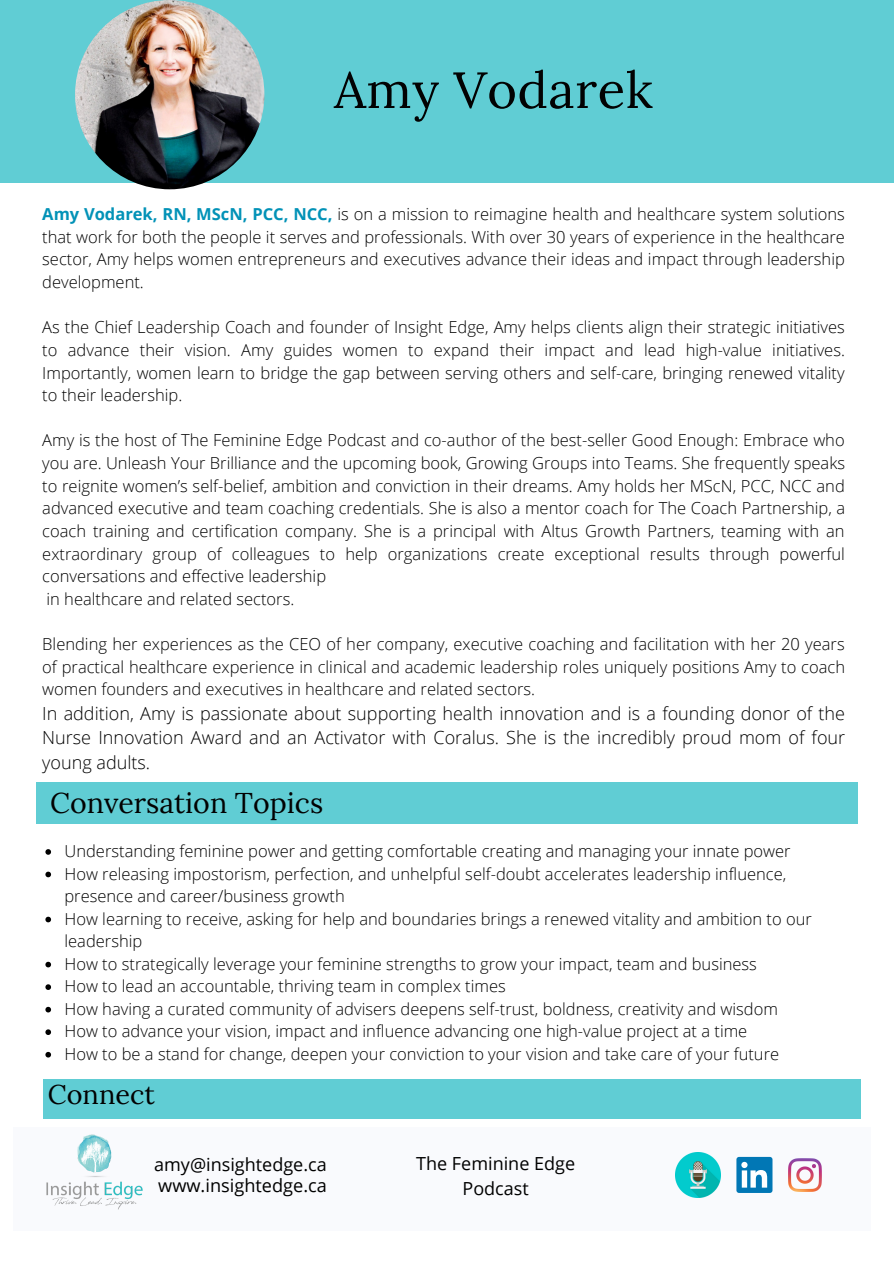
<style>
.page{position:relative;width:894px;height:1264px;background:#fff}
.page>*{position:absolute;margin:0;border:0;box-sizing:border-box;transform-origin:0 0}
.t1{font:50.85px "Lora";letter-spacing:.01em;color:#020202}
.t2{font:28.5px "Lora";color:#020202}
.t3{font:27px "Lora";color:#020202}
.t4{font:18.15px "Open Sans";color:#000}
.t5{font:300 18px/24.9px "Open Sans";color:#000;text-align:justify}
.t6{font:18px/24.8px "Open Sans";color:#000;text-align:center}
.t7{font:300 16.5px/22.6px "Open Sans";color:#000;text-align:justify}
.s1{font-weight:700;color:#0292b7}
</style>
<div class="page">
<div style="left:0;top:0;width:893px;height:182px;background:#60cdd4"></div>
<div style="left:14px;top:1127px;width:856px;height:104px;background:#f9fafd"></div>
<img style="left:75px;top:0;width:189px;height:189px;border-radius:50%">
<div style="left:37px;top:782px;width:820px;height:42px;background:#60cdd4"></div>
<div style="left:43px;top:1078px;width:817px;height:40px;background:#60cdd4"></div>
<img style="left:46px;top:1134px;width:97px;height:76px">
<div style="left:736px;top:1156px;width:36px;height:36px;background:#0177b5;border-radius:3px"></div>
<svg style="left:741px;top:1161px;width:26px;height:26px"></svg>
<svg style="left:788px;top:1158px;width:33px;height:33px"></svg>
<img style="left:675px;top:1152px;width:45px;height:45px">
<svg style="left:45px;top:849px;width:6px;height:5px"></svg>
<svg style="left:45px;top:871px;width:6px;height:6px"></svg>
<svg style="left:45px;top:916px;width:6px;height:6px"></svg>
<svg style="left:45px;top:961px;width:6px;height:6px"></svg>
<svg style="left:45px;top:984px;width:6px;height:5px"></svg>
<svg style="left:45px;top:1006px;width:6px;height:6px"></svg>
<svg style="left:45px;top:1029px;width:6px;height:6px"></svg>
<svg style="left:45px;top:1051px;width:6px;height:6px"></svg>
<h1 class="t1" style="left:334px;top:57px;width:320px">Amy Vodarek</h1>
<p class="t7" style="left:42px;top:202px;width:804px"><span class="s1">Amy Vodarek, RN, MScN, PCC, NCC,</span> is on a mission to reimagine health and healthcare system solutions that work for both the people it serves and professionals. With over 30 years of experience in the healthcare sector, Amy helps women entrepreneurs and executives advance their ideas and impact through leadership development.</p>
<p class="t7" style="left:42px;top:315px;width:804px">As the Chief Leadership Coach and founder of Insight Edge, Amy helps clients align their strategic initiatives to advance their vision. Amy guides women to expand their impact and lead high-value initiatives.<br>Importantly, women learn to bridge the gap between serving others and self-care, bringing renewed vitality to their leadership.</p>
<p class="t7" style="left:42px;top:429px;width:804px;text-align:left">Amy is the host of The Feminine Edge Podcast and co-author of the best-seller Good Enough: Embrace who you are. Unleash Your Brilliance and the upcoming book, Growing Groups into Teams. She frequently speaks to reignite women’s self-belief, ambition and conviction in their dreams. Amy holds her MScN, PCC, NCC and advanced executive and team coaching credentials. She is also a mentor coach for The Coach Partnership, a coach training and certification company. She is a principal with Altus Growth Partners, teaming with an extraordinary group of colleagues to help organizations create exceptional results through powerful conversations and effective leadership<br>in healthcare and related sectors.</p>
<p class="t7" style="left:42px;top:632px;width:804px">Blending her experiences as the CEO of her company, executive coaching and facilitation with her 20 years of practical healthcare experience in clinical and academic leadership roles uniquely positions Amy to coach women founders and executives in healthcare and related sectors.</p>
<p class="t5" style="left:42px;top:700px;width:804px">In addition, Amy is passionate about supporting health innovation and is a founding donor of the Nurse Innovation Award and an Activator with Coralus. She is the incredibly proud mom of four young adults.</p>
<h2 class="t2" style="left:50px;top:784px;width:274px">Conversation Topics</h2>
<p class="t7" style="left:64px;top:839px;width:748px;text-align:left">Understanding feminine power and getting comfortable creating and managing your innate power How releasing impostorism, perfection, and unhelpful self-doubt accelerates leadership influence, presence and career/business growth<br>How learning to receive, asking for help and boundaries brings a renewed vitality and ambition to our leadership<br>How to strategically leverage your feminine strengths to grow your impact, team and business<br>How to lead an accountable, thriving team in complex times<br>How having a curated community of advisers deepens self-trust, boldness, creativity and wisdom How to advance your vision, impact and influence advancing one high-value project at a time<br>How to be a stand for change, deepen your conviction to your vision and take care of your future</p>
<h3 class="t3" style="left:48px;top:1077px;width:108px">Connect</h3>
<p class="t6" style="left:154px;top:1151px;width:174px">amy@insightedge.ca</p>
<p class="t6" style="left:416px;top:1150px;width:160px">The Feminine Edge<br>Podcast</p>
<p class="t4" style="left:158px;top:1172px;width:170px">www.insightedge.ca</p>
</div>
